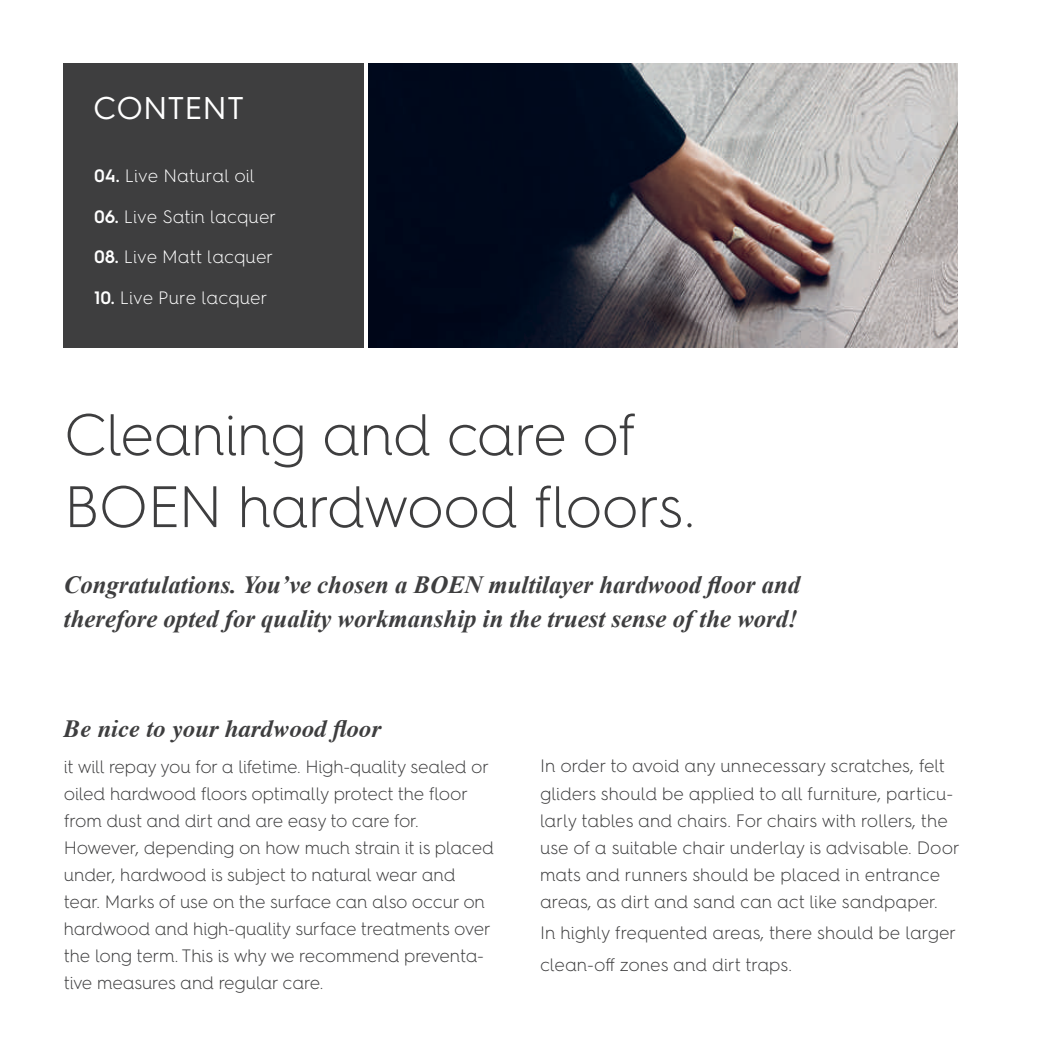
<style>
.page{position:relative;width:1053px;height:1053px;background:#fff}
.page>*{position:absolute;margin:0;border:0;box-sizing:border-box;transform-origin:0 0}
.t1{font:300 58.5px/72px "Hurme Geometric Sans 4";letter-spacing:-.02em;color:#3e3e3f}
.t2{font:31.5px "Hurme Geometric Sans 4";color:#fff}
.t3{font:italic 700 24.75px/33.8px "Times New Roman";color:#3e3e3f}
.t4{font:italic 700 24.75px "Times";color:#3e3e3f}
.t5{font:300 18px/27px "Hurme Geometric Sans 4";letter-spacing:-.01em;color:#3e3e3f}
.t6{font:300 18px "Hurme Geometric Sans 4";color:#fff}
.s1{font-weight:600}
</style>
<div class="page">
<div style="left:63px;top:63px;width:300px;height:285px;background:#3e3e3f"></div>
<img style="left:368px;top:63px;width:589px;height:285px">
<h2 class="t2" style="left:93px;top:86px;width:152px">CONTENT</h2>
<p class="t6" style="left:94px;top:163px;width:162px"><span class="s1">04.</span> Live Natural oil</p>
<p class="t6" style="left:94px;top:204px;width:183px"><span class="s1">06.</span> Live Satin lacquer</p>
<p class="t6" style="left:94px;top:244px;width:181px"><span class="s1">08.</span> Live Matt lacquer</p>
<p class="t6" style="left:94px;top:285px;width:175px"><span class="s1">10.</span> Live Pure lacquer</p>
<h1 class="t1" style="left:64px;top:397px;width:633px">Cleaning and care of<br>BOEN hardwood floors.</h1>
<h3 class="t3" style="left:64px;top:567px;width:737px">Congratulations. You’ve chosen a BOEN multilayer hardwood floor and therefore opted for quality workmanship in the truest sense of the word!</h3>
<h3 class="t4" style="left:64px;top:705px;width:318px">Be nice to your hardwood floor</h3>
<p class="t5" style="left:64px;top:752px;width:431px">it will repay you for a lifetime. High-quality sealed or oiled hardwood floors optimally protect the floor from dust and dirt and are easy to care for.<br>However, depending on how much strain it is placed under, hardwood is subject to natural wear and tear. Marks of use on the surface can also occur on hardwood and high-quality surface treatments over the long term. This is why we recommend preventa&shy;tive measures and regular care.</p>
<p class="t5" style="left:540px;top:752px;width:421px">In order to avoid any unnecessary scratches, felt gliders should be applied to all furniture, particu&shy;larly tables and chairs. For chairs with rollers, the use of a suitable chair underlay is advisable. Door mats and runners should be placed in entrance areas, as dirt and sand can act like sandpaper.</p>
<p class="t5" style="left:540px;top:916px;width:418px;line-height:31.5px">In highly frequented areas, there should be larger clean-off zones and dirt traps.</p>
</div>
